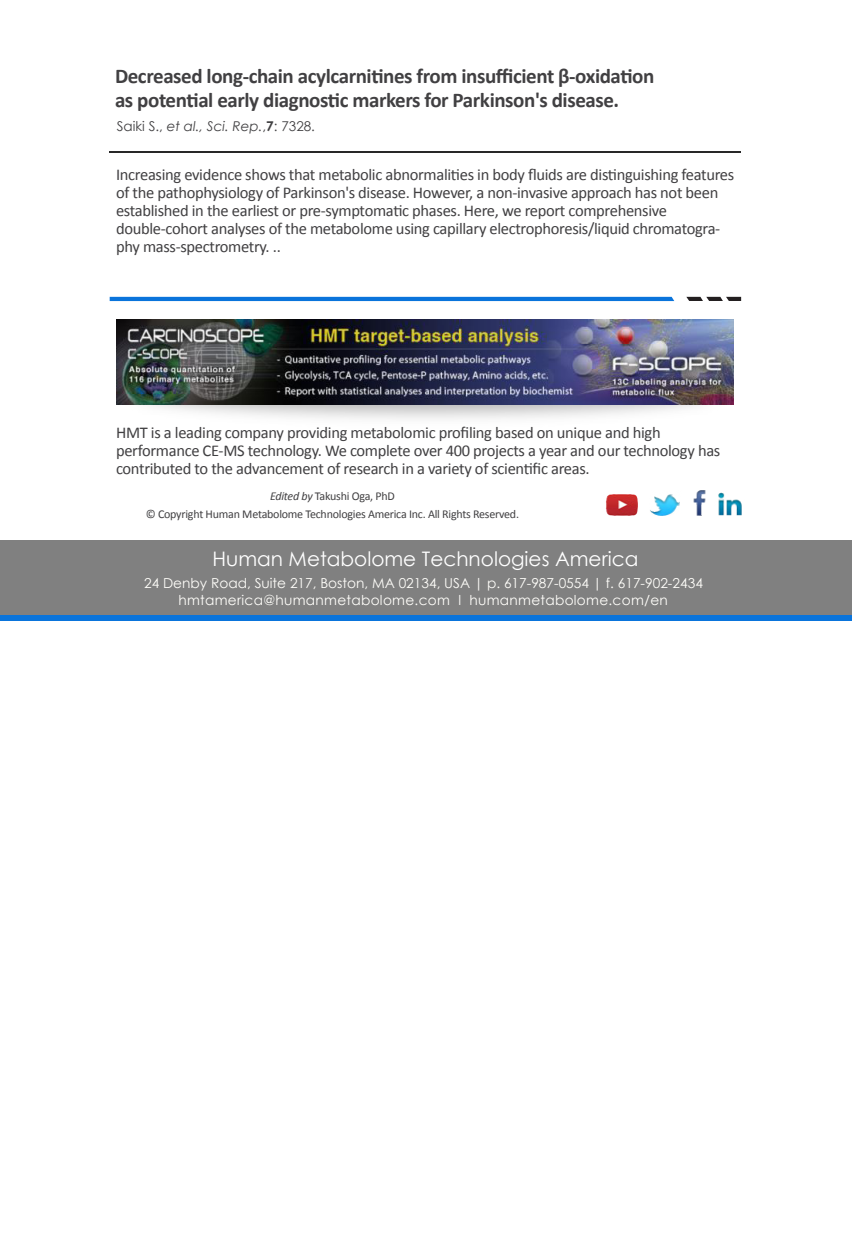
<style>
.page{position:relative;width:852px;height:1259px;background:#fff}
.page>*{position:absolute;margin:0;border:0;box-sizing:border-box;transform-origin:0 0}
.t1{font:700 21px/24px "Calibri";letter-spacing:-.02em;color:#414042}
.t2{font:20.1px "Century Gothic";color:#fff}
.t3{font:16.5px/18px "Calibri";letter-spacing:-.02em;color:#414042}
.t4{font:13.8px "Century Gothic";color:#fffefa}
.t5{font:13.8px "Century Gothic";letter-spacing:.02em;color:#fffefa}
.t6{font:13.5px "Century Gothic";color:#414042}
.t7{font:12px/18px "Calibri";letter-spacing:-.02em;color:#414042;text-align:center}
.s1{font-style:italic}
.s2{font-weight:700}
</style>
<div class="page">
<div style="left:0;top:540px;width:850px;height:76px;background:#808080"></div>
<div style="left:0;top:616px;width:850px;height:5px;background:#0a74db"></div>
<hr style="left:110px;top:297px;width:564px;height:4px;background:#0a74db">
<svg style="left:686px;top:297px;width:54px;height:4px"></svg>
<img style="left:693px;top:490px;width:49px;height:25px">
<img style="left:650px;top:494px;width:30px;height:21px">
<img style="left:605px;top:494px;width:33px;height:22px">
<img style="left:116px;top:320px;width:617px;height:85px">
<hr style="left:110px;top:151px;width:630px;height:1px;background:#282828">
<p class="t1" style="left:115px;top:64px;width:540px">Decreased long-chain acylcarnitines from insufficient β-oxidation as potential early diagnostic markers for Parkinson's disease.</p>
<p class="t6" style="left:117px;top:118px;width:200px">Saiki S., <span class="s1">et al., Sci. Rep.</span>,<span class="s2">7</span>: 7328.</p>
<p class="t3" style="left:116px;top:166px;width:619px">Increasing evidence shows that metabolic abnormalities in body fluids are distinguishing features of the pathophysiology of Parkinson's disease. However, a non-invasive approach has not been established in the earliest or pre-symptomatic phases. Here, we report comprehensive double-cohort analyses of the metabolome using capillary electrophoresis/liquid chromatogra&shy;phy mass-spectrometry. ..</p>
<p class="t3" style="left:116px;top:424px;width:605px">HMT is a leading company providing metabolomic profiling based on unique and high performance CE-MS technology. We complete over 400 projects a year and our technology has contributed to the advancement of research in a variety of scientific areas.</p>
<p class="t7" style="left:146px;top:486px;width:374px"><span class="s1">Edited by</span> Takushi Oga, PhD<br>© Copyright Human Metabolome Technologies America Inc. All Rights Reserved.</p>
<p class="t2" style="left:212px;top:546px;width:427px">Human Metabolome Technologies America</p>
<p class="t4" style="left:144px;top:575px;width:560px">24 Denby Road, Suite 217, Boston, MA 02134, USA | p. 617-987-0554 | f. 617-902-2434</p>
<p class="t5" style="left:178px;top:592px;width:490px">hmtamerica@humanmetabolome.com l humanmetabolome.com/en</p>
</div>
